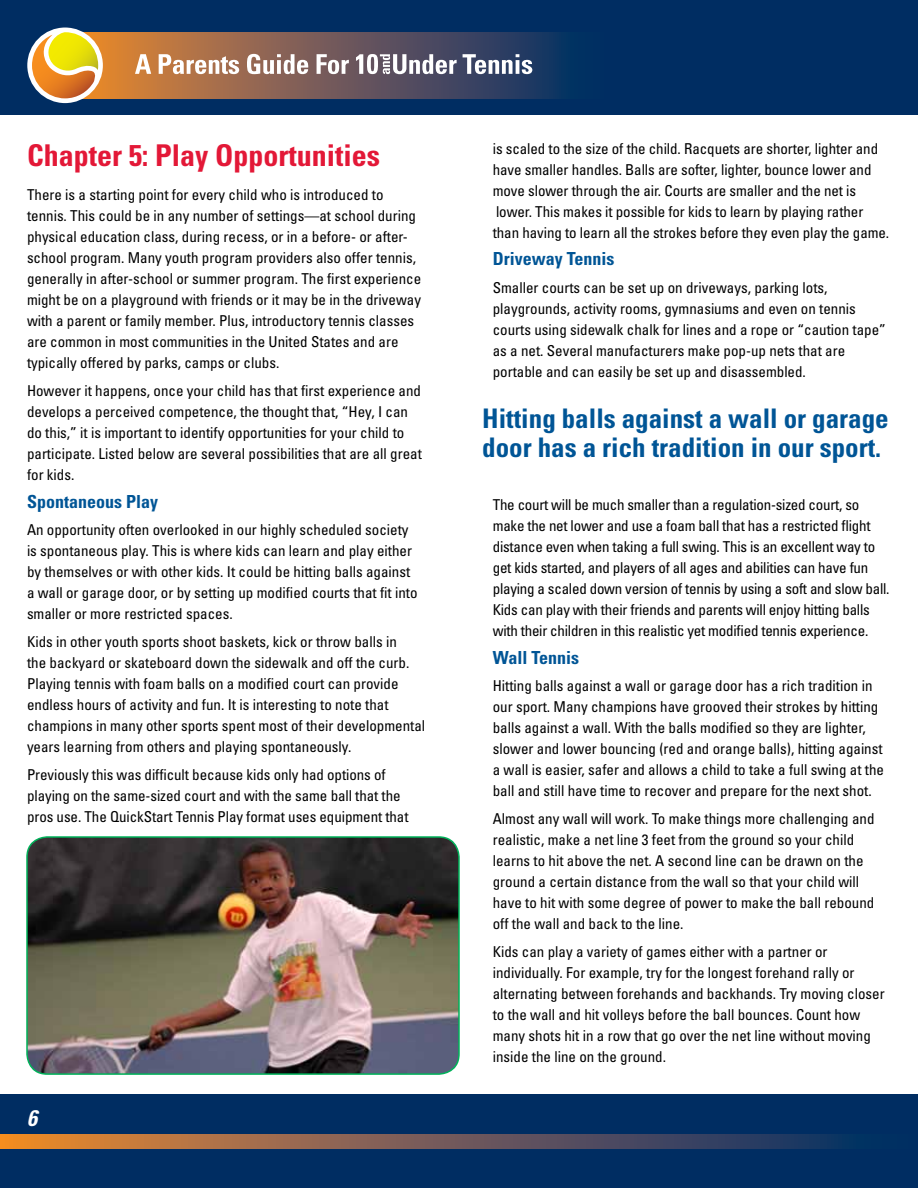
<style>
.page{position:relative;width:918px;height:1188px;background:#fff}
.page>*{position:absolute;margin:0;border:0;box-sizing:border-box;transform-origin:0 0}
.t1{font:700 condensed 30px "Univers";color:#e31837}
.t2{font:700 condensed 27px/28.5px "Univers";color:#005596}
.t3{font:italic 700 condensed 22.5px "Univers LT Std";color:#fff}
.t4{font:700 condensed 18px "Univers";color:#005596}
.t5{font:condensed 15px/21px "Univers";color:#000}
</style>
<div class="page">
<div style="left:0;top:0;width:918px;height:115px;background:#002d62"></div>
<div style="left:0;top:1095px;width:918px;height:93px;background:#002d62"></div>
<svg style="left:103px;top:32px;width:456px;height:67px;background:#765b53"></svg>
<svg style="left:27px;top:28px;width:76px;height:75px;background:#caab5c"></svg>
<svg style="left:0;top:1135px;width:838px;height:13px;background:#7d5d51"></svg>
<svg style="left:135px;top:54px;width:397px;height:20px;background:#ad9e9c"></svg>
<img style="left:27px;top:837px;width:432px;height:237px">
<div style="left:26px;top:836px;width:434px;height:239px;border:2px solid #00b25a;border-radius:20px"></div>
<h1 class="t1" style="left:27px;top:137px;width:355px">Chapter 5: Play Opportunities</h1>
<p class="t5" style="left:27px;top:184px;width:396px">There is a starting point for every child who is introduced to tennis. This could be in any number of settings—at school during physical education class, during recess, or in a before- or after&shy;school program. Many youth program providers also offer tennis, generally in after-school or summer program. The first experience might be on a playground with friends or it may be in the driveway with a parent or family member. Plus, introductory tennis classes are common in most communities in the United States and are typically offered by parks, camps or clubs.</p>
<p class="t5" style="left:27px;top:380px;width:396px">However it happens, once your child has that first experience and develops a perceived competence, the thought that, “Hey, I can do this,” it is important to identify opportunities for your child to participate. Listed below are several possibilities that are all great for kids.</p>
<p class="t4" style="left:27px;top:490px;width:133px">Spontaneous Play</p>
<p class="t5" style="left:27px;top:519px;width:392px">An opportunity often overlooked in our highly scheduled society is spontaneous play. This is where kids can learn and play either by themselves or with other kids. It could be hitting balls against a wall or garage door, or by setting up modified courts that fit into smaller or more restricted spaces.</p>
<p class="t5" style="left:27px;top:631px;width:400px">Kids in other youth sports shoot baskets, kick or throw balls in<br>the backyard or skateboard down the sidewalk and off the curb.<br>Playing tennis with foam balls on a modified court can provide endless hours of activity and fun. It is interesting to note that champions in many other sports spent most of their developmental years learning from others and playing spontaneously.</p>
<p class="t5" style="left:27px;top:764px;width:383px">Previously this was difficult because kids only had options of playing on the same-sized court and with the same ball that the pros use. The QuickStart Tennis Play format uses equipment that</p>
<h3 class="t3" style="left:27px;top:1105px;width:11px">6</h3>
<p class="t5" style="left:493px;top:138px;width:398px">is scaled to the size of the child. Racquets are shorter, lighter and have smaller handles. Balls are softer, lighter, bounce lower and move slower through the air. Courts are smaller and the net is lower. This makes it possible for kids to learn by playing rather than having to learn all the strokes before they even play the game.</p>
<p class="t4" style="left:493px;top:248px;width:123px">Driveway Tennis</p>
<p class="t5" style="left:493px;top:277px;width:395px">Smaller courts can be set up on driveways, parking lots, playgrounds, activity rooms, gymnasiums and even on tennis courts using sidewalk chalk for lines and a rope or “caution tape” as a net. Several manufacturers make pop-up nets that are portable and can easily be set up and disassembled.</p>
<h2 class="t2" style="left:482px;top:404px;width:408px">Hitting balls against a wall or garage door has a rich tradition in our sport.</h2>
<p class="t5" style="left:493px;top:494px;width:398px">The court will be much smaller than a regulation-sized court, so make the net lower and use a foam ball that has a restricted flight distance even when taking a full swing. This is an excellent way to get kids started, and players of all ages and abilities can have fun playing a scaled down version of tennis by using a soft and slow ball.<br>Kids can play with their friends and parents will enjoy hitting balls with their children in this realistic yet modified tennis experience.</p>
<p class="t4" style="left:493px;top:646px;width:88px">Wall Tennis</p>
<p class="t5" style="left:493px;top:675px;width:393px">Hitting balls against a wall or garage door has a rich tradition in our sport. Many champions have grooved their strokes by hitting balls against a wall. With the balls modified so they are lighter, slower and lower bouncing (red and orange balls), hitting against a wall is easier, safer and allows a child to take a full swing at the ball and still have time to recover and prepare for the next shot.</p>
<p class="t5" style="left:493px;top:808px;width:383px">Almost any wall will work. To make things more challenging and realistic, make a net line 3 feet from the ground so your child learns to hit above the net. A second line can be drawn on the ground a certain distance from the wall so that your child will have to hit with some degree of power to make the ball rebound off the wall and back to the line.</p>
<p class="t5" style="left:493px;top:941px;width:394px">Kids can play a variety of games either with a partner or individually. For example, try for the longest forehand rally or alternating between forehands and backhands. Try moving closer to the wall and hit volleys before the ball bounces. Count how many shots hit in a row that go over the net line without moving inside the line on the ground.</p>
</div>
